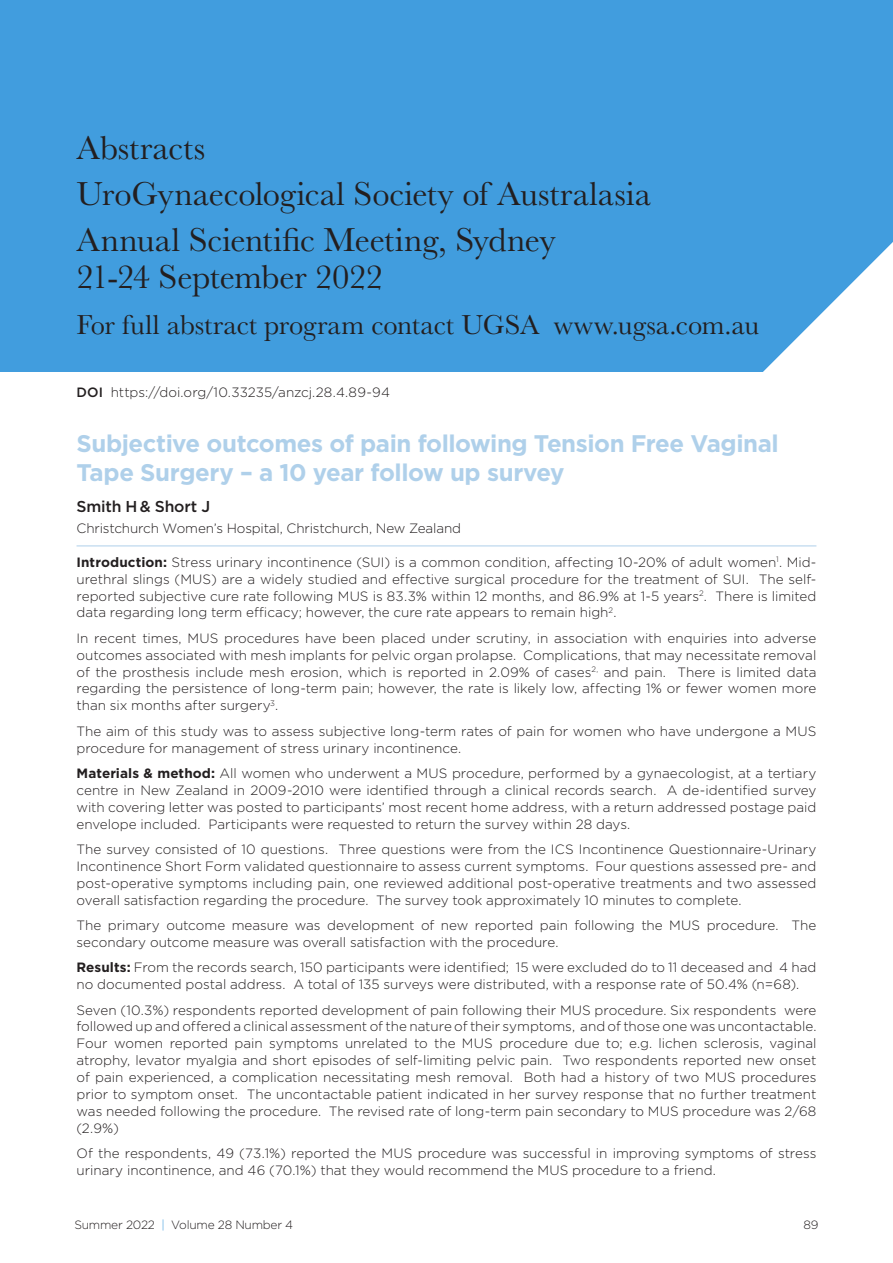
<style>
.page{position:relative;width:893px;height:1263px;background:#fff}
.page>*{position:absolute;margin:0;border:0;box-sizing:border-box;transform-origin:0 0}
.ANZCJ_Top_title{font:34.5px/37.5px "Baskerville";letter-spacing:-.005em;color:#231f20}
.ANZCJ_Top_title-2{font:28.5px "Baskerville";color:#231f20}
.Abstract_-_Title{font:700 24px/28.8px "Gotham Pro";letter-spacing:-.02em;color:#afd0ea}
.Abstract_-_Author{font:500 15.75px "Gotham Pro";letter-spacing:-.015em;color:#231f20}
.ANZCJ_Body_text{font:300 13.5px/16.8px "Gotham Pro";color:#231f20;text-align:justify}
.Abstract_-_Afiliatio{font:300 13.5px "Gotham Pro";letter-spacing:-.01em;color:#231f20}
.t1{font:300 12px "Gotham Pro";letter-spacing:-.02em;color:#231f20}
.s1{font-weight:500}
.s2{font-weight:700}
.s3{color:#419dde}
</style>
<div class="page">
<div style="left:0;top:0;width:893px;height:371px;background:#419dde"></div>
<svg style="left:724px;top:242px;width:169px;height:130px"></svg>
<hr style="left:77px;top:546px;width:739px;height:1px;background:#afd0ea">
<p class="ANZCJ_Top_title" style="left:77px;top:129px;width:130px">Abstracts</p>
<p class="ANZCJ_Top_title" style="left:77px;top:175px;width:576px">UroGynaecological Society of Australasia</p>
<p class="ANZCJ_Top_title" style="left:77px;top:221px;width:480px">Annual Scientific Meeting, Sydney<br>21-24 September 2022</p>
<p class="ANZCJ_Top_title-2" style="left:77px;top:307px;width:684px">For full abstract program contact UGSA www.ugsa.com.au</p>
<p class="ANZCJ_Body_text" style="left:77px;top:384px;width:315px"><span class="s1">DOI</span> https://doi.org/10.33235/anzcj.28.4.89-94</p>
<p class="Abstract_-_Title" style="left:77px;top:428px;width:704px">Subjective outcomes of pain following Tension Free Vaginal<br>Tape Surgery – a 10 year follow up survey</p>
<p class="Abstract_-_Author" style="left:77px;top:498px;width:135px">Smith H &amp; Short J</p>
<p class="Abstract_-_Afiliatio" style="left:77px;top:521px;width:386px">Christchurch Women’s Hospital, Christchurch, New Zealand</p>
<p class="ANZCJ_Body_text" style="left:77px;top:554px;width:741px"><span class="s2">Introduction:</span> Stress urinary incontinence (SUI) is a common condition, affecting 10-20% of adult women<sup>1</sup>. Mid&shy;urethral slings (MUS) are a widely studied and effective surgical procedure for the treatment of SUI. The self&shy;reported subjective cure rate following MUS is 83.3% within 12 months, and 86.9% at 1-5 years<sup>2</sup>. There is limited data regarding long term efficacy; however, the cure rate appears to remain high<sup>2</sup>.</p>
<p class="ANZCJ_Body_text" style="left:77px;top:630px;width:741px">In recent times, MUS procedures have been placed under scrutiny, in association with enquiries into adverse outcomes associated with mesh implants for pelvic organ prolapse. Complications, that may necessitate removal of the prosthesis include mesh erosion, which is reported in 2.09% of cases<sup>2,</sup> and pain. There is limited data regarding the persistence of long-term pain; however, the rate is likely low, affecting 1% or fewer women more than six months after surgery<sup>3</sup>.</p>
<p class="ANZCJ_Body_text" style="left:77px;top:723px;width:741px">The aim of this study was to assess subjective long-term rates of pain for women who have undergone a MUS procedure for management of stress urinary incontinence.</p>
<p class="ANZCJ_Body_text" style="left:77px;top:765px;width:741px"><span class="s2">Materials &amp; method:</span> All women who underwent a MUS procedure, performed by a gynaecologist, at a tertiary centre in New Zealand in 2009-2010 were identified through a clinical records search. A de-identified survey with covering letter was posted to participants’ most recent home address, with a return addressed postage paid envelope included. Participants were requested to return the survey within 28 days.</p>
<p class="ANZCJ_Body_text" style="left:77px;top:841px;width:741px">The survey consisted of 10 questions. Three questions were from the ICS Incontinence Questionnaire-Urinary Incontinence Short Form validated questionnaire to assess current symptoms. Four questions assessed pre- and post-operative symptoms including pain, one reviewed additional post-operative treatments and two assessed overall satisfaction regarding the procedure. The survey took approximately 10 minutes to complete.</p>
<p class="ANZCJ_Body_text" style="left:77px;top:917px;width:741px">The primary outcome measure was development of new reported pain following the MUS procedure. The secondary outcome measure was overall satisfaction with the procedure.</p>
<p class="ANZCJ_Body_text" style="left:77px;top:959px;width:741px"><span class="s2">Results:</span> From the records search, 150 participants were identified; 15 were excluded do to 11 deceased and 4 had no documented postal address. A total of 135 surveys were distributed, with a response rate of 50.4% (n=68).</p>
<p class="ANZCJ_Body_text" style="left:77px;top:1001px;width:741px">Seven (10.3%) respondents reported development of pain following their MUS procedure. Six respondents were followed up and offered a clinical assessment of the nature of their symptoms, and of those one was uncontactable.<br>Four women reported pain symptoms unrelated to the MUS procedure due to; e.g. lichen sclerosis, vaginal atrophy, levator myalgia and short episodes of self-limiting pelvic pain. Two respondents reported new onset of pain experienced, a complication necessitating mesh removal. Both had a history of two MUS procedures prior to symptom onset. The uncontactable patient indicated in her survey response that no further treatment was needed following the procedure. The revised rate of long-term pain secondary to MUS procedure was 2/68 (2.9%)</p>
<p class="ANZCJ_Body_text" style="left:77px;top:1145px;width:741px">Of the respondents, 49 (73.1%) reported the MUS procedure was successful in improving symptoms of stress urinary incontinence, and 46 (70.1%) that they would recommend the MUS procedure to a friend.</p>
<p class="t1" style="left:74px;top:1218px;width:220px">Summer 2022 <span class="s3">|</span> Volume 28 Number 4</p>
<p class="t1" style="left:803px;top:1218px;width:17px">89</p>
</div>
